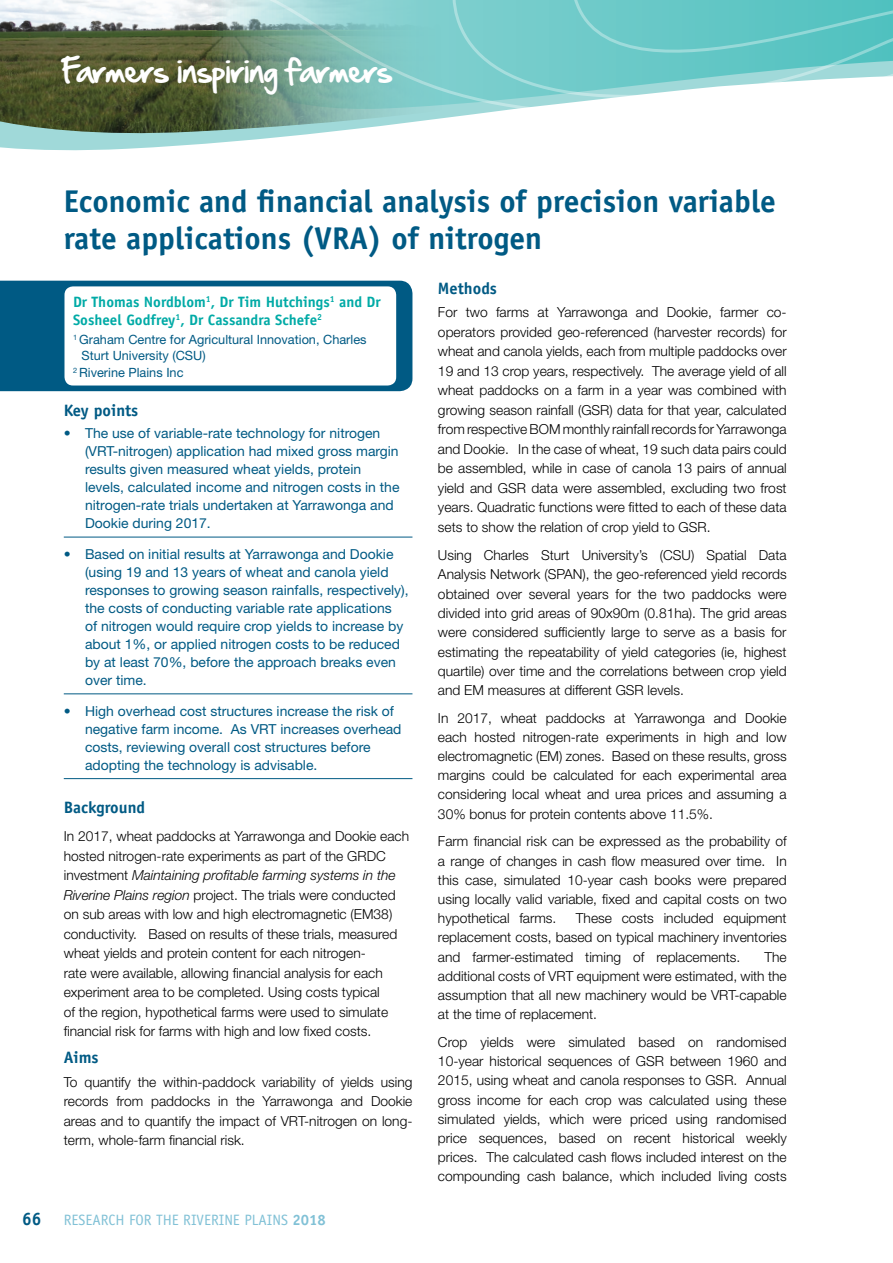
<style>
.page{position:relative;width:893px;height:1263px;background:#fff}
.page>*{position:absolute;margin:0;border:0;box-sizing:border-box;transform-origin:0 0}
.t1{font:700 31.5px/37.5px "Officina Sans";color:#005a84}
.t2{font:29.1px "Hand Of Sean";color:#fff}
.t3{font:700 16.5px "Officina Sans";color:#005a84}
.t4{font:700 15px/18px "Officina Sans";color:#00aaa6}
.t5{font:15px "Officina Sans";color:#81c1d6}
.t6{font:300 13.8px/19.5px "Helvetica Neue LT Std";color:#000;text-align:justify}
.t7{font:13.8px/18px "Helvetica Neue LT Std";color:#005a84}
.t8{font:12.75px/15.3px "Helvetica Neue LT Std";color:#005a84}
.s1{font-style:italic}
.s2{font-weight:700;font-size:18px;color:#005a84}
.s3{font-weight:700}
</style>
<div class="page">
<hr style="left:64px;top:537px;width:348px;height:1px;background:#005a84">
<hr style="left:64px;top:694px;width:348px;height:1px;background:#005a84">
<hr style="left:64px;top:778px;width:348px;height:1px;background:#005a84">
<div style="left:0;top:281px;width:412px;height:110px;background:#005a84"></div>
<div style="left:65px;top:286px;width:331px;height:99px;background:#fff;border-radius:9px"></div>
<svg style="left:0;top:141px;width:236px;height:10px;fill:#a0d9d9"></svg>
<svg style="left:451px;top:99px;width:150px;height:18px"></svg>
<svg style="left:451px;top:0;width:442px;height:99px;background:#7dcfce"></svg>
<img style="left:0;top:0;width:451px;height:141px">
<h2 class="t2" style="left:64px;top:44px;width:329px">Farmers inspiring farmers</h2>
<h1 class="t1" style="left:64px;top:182px;width:714px">Economic and financial analysis of precision variable rate applications (VRA) of nitrogen</h1>
<p class="t4" style="left:73px;top:292px;width:309px">Dr Thomas Nordblom<sup>1</sup>, Dr Tim Hutchings<sup>1</sup> and Dr<br>Sosheel Godfrey<sup>1</sup>, Dr Cassandra Schefe<sup>2</sup></p>
<p class="t8" style="left:82px;top:332px;width:287px;text-indent:-9px"><sup>1</sup> Graham Centre for Agricultural Innovation, Charles<br>Sturt University (CSU)</p>
<p class="t8" style="left:73px;top:365px;width:112px"><sup>2</sup> Riverine Plains Inc</p>
<p class="t3" style="left:64px;top:400px;width:76px">Key points</p>
<p class="t7" style="left:85px;top:424px;width:316px;text-indent:-21px">• The use of variable-rate technology for nitrogen (VRT-nitrogen) application had mixed gross margin results given measured wheat yields, protein levels, calculated income and nitrogen costs in the nitrogen-rate trials undertaken at Yarrawonga and Dookie during 2017.</p>
<p class="t7" style="left:85px;top:545px;width:325px;text-indent:-21px">• Based on initial results at Yarrawonga and Dookie (using 19 and 13 years of wheat and canola yield responses to growing season rainfalls, respectively), the costs of conducting variable rate applications<br>of nitrogen would require crop yields to increase by about 1%, or applied nitrogen costs to be reduced by at least 70%, before the approach breaks even over time.</p>
<p class="t7" style="left:85px;top:702px;width:318px;text-indent:-21px">• High overhead cost structures increase the risk of negative farm income. As VRT increases overhead costs, reviewing overall cost structures before adopting the technology is advisable.</p>
<p class="t3" style="left:64px;top:797px;width:83px">Background</p>
<p class="t6" style="left:64px;top:826px;width:347px;text-align:left">In 2017, wheat paddocks at Yarrawonga and Dookie each hosted nitrogen-rate experiments as part of the GRDC investment <span class="s1">Maintaining profitable farming systems in the Riverine Plains region</span> project. The trials were conducted on sub areas with low and high electromagnetic (EM38) conductivity. Based on results of these trials, measured wheat yields and protein content for each nitrogen-<br>rate were available, allowing financial analysis for each experiment area to be completed. Using costs typical<br>of the region, hypothetical farms were used to simulate financial risk for farms with high and low fixed costs.</p>
<p class="t3" style="left:64px;top:1047px;width:36px">Aims</p>
<p class="t6" style="left:64px;top:1072px;width:350px">To quantify the within-paddock variability of yields using records from paddocks in the Yarrawonga and Dookie areas and to quantify the impact of VRT-nitrogen on long&shy;term, whole-farm financial risk.</p>
<p class="t5" style="left:22px;top:1211px;width:305px"><span class="s2">66</span> RESEARCH FOR THE RIVERINE PLAINS <span class="s3">2018</span></p>
<p class="t3" style="left:438px;top:278px;width:60px">Methods</p>
<p class="t6" style="left:438px;top:302px;width:350px">For two farms at Yarrawonga and Dookie, farmer co&shy;operators provided geo-referenced (harvester records) for wheat and canola yields, each from multiple paddocks over 19 and 13 crop years, respectively. The average yield of all wheat paddocks on a farm in a year was combined with growing season rainfall (GSR) data for that year, calculated from respective BOM monthly rainfall records for Yarrawonga and Dookie. In the case of wheat, 19 such data pairs could be assembled, while in case of canola 13 pairs of annual yield and GSR data were assembled, excluding two frost years. Quadratic functions were fitted to each of these data sets to show the relation of crop yield to GSR.</p>
<p class="t6" style="left:438px;top:545px;width:350px">Using Charles Sturt University’s (CSU) Spatial Data Analysis Network (SPAN), the geo-referenced yield records obtained over several years for the two paddocks were divided into grid areas of 90x90m (0.81ha). The grid areas were considered sufficiently large to serve as a basis for estimating the repeatability of yield categories (ie, highest quartile) over time and the correlations between crop yield and EM measures at different GSR levels.</p>
<p class="t6" style="left:438px;top:708px;width:350px">In 2017, wheat paddocks at Yarrawonga and Dookie each hosted nitrogen-rate experiments in high and low electromagnetic (EM) zones. Based on these results, gross margins could be calculated for each experimental area considering local wheat and urea prices and assuming a 30% bonus for protein contents above 11.5%.</p>
<p class="t6" style="left:438px;top:831px;width:350px">Farm financial risk can be expressed as the probability of a range of changes in cash flow measured over time. In this case, simulated 10-year cash books were prepared using locally valid variable, fixed and capital costs on two hypothetical farms.</p>
<p class="t6" style="left:438px;top:908px;width:350px;text-indent:138px">These costs included equipment replacement costs, based on typical machinery inventories and farmer-estimated timing of replacements.</p>
<p class="t6" style="left:438px;top:947px;width:350px;text-indent:326px">The additional costs of VRT equipment were estimated, with the assumption that all new machinery would be VRT-capable at the time of replacement.</p>
<p class="t6" style="left:438px;top:1032px;width:350px">Crop yields were simulated based on randomised 10-year historical sequences of GSR between 1960 and 2015, using wheat and canola responses to GSR. Annual gross income for each crop was calculated using these simulated yields, which were priced using randomised price sequences, based on recent historical weekly prices. The calculated cash flows included interest on the compounding cash balance, which included living costs</p>
</div>
